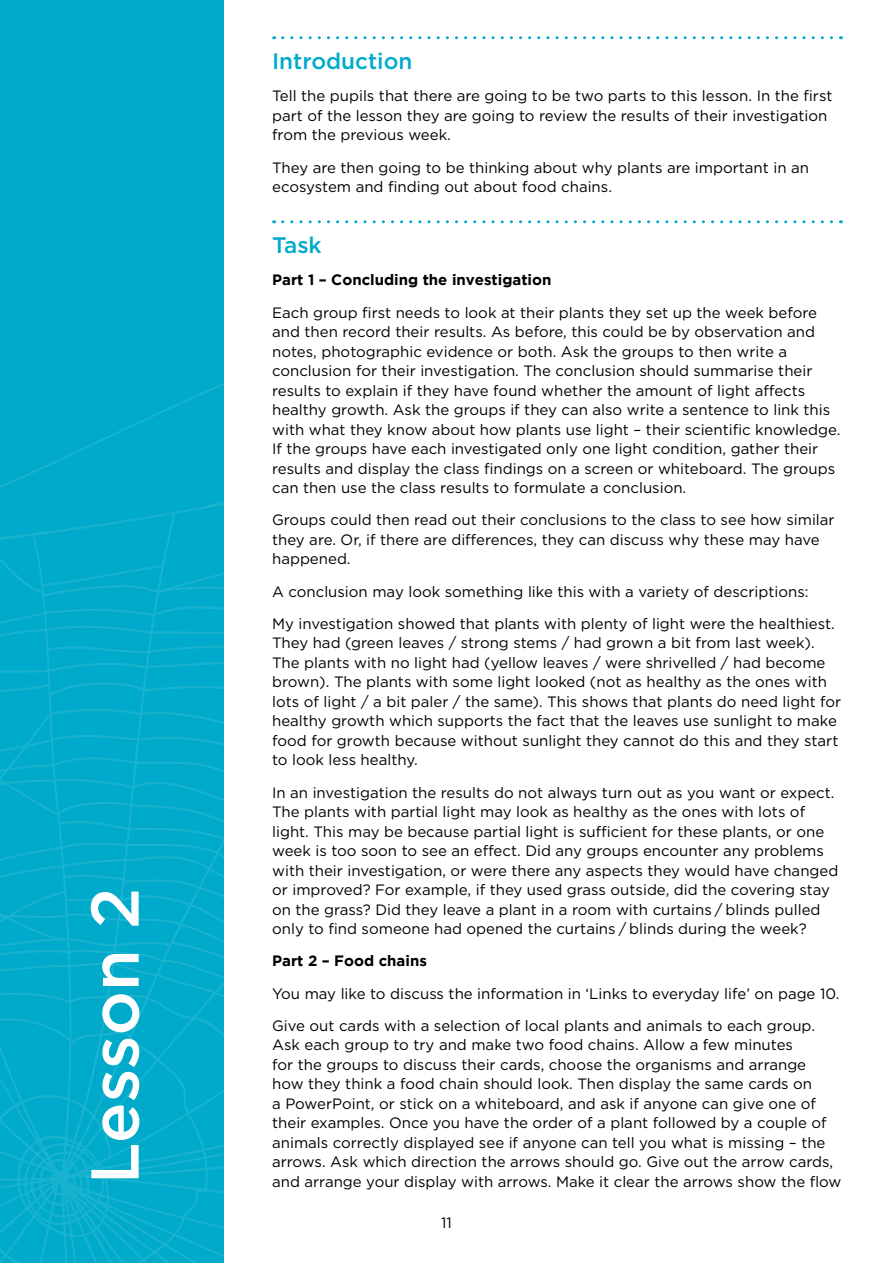
<style>
.page{position:relative;width:893px;height:1263px;background:#fff}
.page>*{position:absolute;margin:0;border:0;box-sizing:border-box;transform-origin:0 0}
.t1{font:500 67.5px "Gotham";color:#fff}
.t2{font:500 22.5px "Gotham";color:#00aaca}
.t3{font:15px/19.5px "Gotham";color:#000}
.t4{font:700 15px "Gotham";color:#000}
</style>
<div class="page">
<svg style="left:283px;top:36px;width:558px;height:3px"></svg>
<svg style="left:283px;top:220px;width:558px;height:3px"></svg>
<div style="left:0;top:0;width:223px;height:1263px;background:#00aaca"></div>
<svg style="left:0;top:573px;width:223px;height:690px"></svg>
<svg style="left:0;top:383px;width:223px;height:190px"></svg>
<h1 class="t1" style="left:71px;top:1184px;width:298px;rotate:-90deg">Lesson 2</h1>
<h2 class="t2" style="left:272px;top:46px;width:142px">Introduction</h2>
<p class="t3" style="left:272px;top:86px;width:562px">Tell the pupils that there are going to be two parts to this lesson. In the first part of the lesson they are going to review the results of their investigation from the previous week.</p>
<p class="t3" style="left:272px;top:157px;width:538px">They are then going to be thinking about why plants are important in an ecosystem and finding out about food chains.</p>
<h2 class="t2" style="left:272px;top:230px;width:51px">Task</h2>
<p class="t4" style="left:272px;top:271px;width:281px">Part 1 – Concluding the investigation</p>
<p class="t3" style="left:272px;top:302px;width:570px">Each group first needs to look at their plants they set up the week before and then record their results. As before, this could be by observation and notes, photographic evidence or both. Ask the groups to then write a conclusion for their investigation. The conclusion should summarise their results to explain if they have found whether the amount of light affects healthy growth. Ask the groups if they can also write a sentence to link this with what they know about how plants use light – their scientific knowledge.<br>If the groups have each investigated only one light condition, gather their results and display the class findings on a screen or whiteboard. The groups can then use the class results to formulate a conclusion.</p>
<p class="t3" style="left:272px;top:510px;width:564px">Groups could then read out their conclusions to the class to see how similar they are. Or, if there are differences, they can discuss why these may have happened.</p>
<p class="t3" style="left:272px;top:575px;width:564px;line-height:32.2px">A conclusion may look something like this with a variety of descriptions:<br>My investigation showed that plants with plenty of light were the healthiest.</p>
<p class="t3" style="left:272px;top:633px;width:571px">They had (green leaves / strong stems / had grown a bit from last week).<br>The plants with no light had (yellow leaves / were shrivelled / had become brown). The plants with some light looked (not as healthy as the ones with lots of light / a bit paler / the same). This shows that plants do need light for healthy growth which supports the fact that the leaves use sunlight to make food for growth because without sunlight they cannot do this and they start to look less healthy.</p>
<p class="t3" style="left:272px;top:782px;width:568px">In an investigation the results do not always turn out as you want or expect.<br>The plants with partial light may look as healthy as the ones with lots of light. This may be because partial light is sufficient for these plants, or one week is too soon to see an effect. Did any groups encounter any problems with their investigation, or were there any aspects they would have changed or improved? For example, if they used grass outside, did the covering stay on the grass? Did they leave a plant in a room with curtains / blinds pulled only to find someone had opened the curtains / blinds during the week?</p>
<p class="t4" style="left:272px;top:952px;width:156px">Part 2 – Food chains</p>
<p class="t3" style="left:272px;top:977px;width:569px;line-height:32.2px">You may like to discuss the information in ‘Links to everyday life’ on page 10.<br>Give out cards with a selection of local plants and animals to each group.</p>
<p class="t3" style="left:272px;top:1035px;width:563px">Ask each group to try and make two food chains. Allow a few minutes<br>for the groups to discuss their cards, choose the organisms and arrange how they think a food chain should look. Then display the same cards on<br>a PowerPoint, or stick on a whiteboard, and ask if anyone can give one of their examples. Once you have the order of a plant followed by a couple of animals correctly displayed see if anyone can tell you what is missing – the arrows. Ask which direction the arrows should go. Give out the arrow cards,</p>
<p class="t3" style="left:272px;top:1171px;width:571px">and arrange your display with arrows. Make it clear the arrows show the flow</p>
<p class="t3" style="left:441px;top:1213px;width:12px">11</p>
</div>
